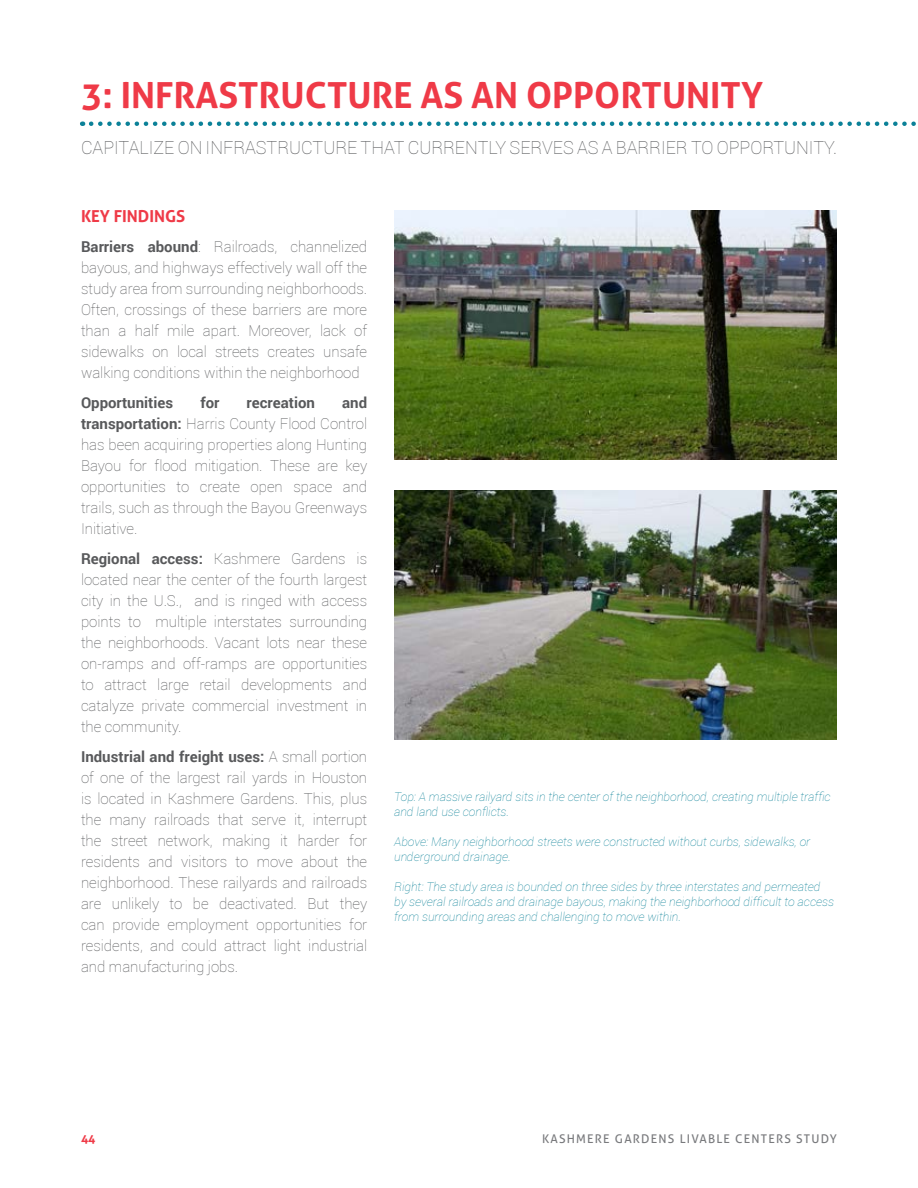
<style>
.page{position:relative;width:918px;height:1188px;background:#fff}
.page>*{position:absolute;margin:0;border:0;box-sizing:border-box;transform-origin:0 0}
.Heading_2{font:700 36px "Aller";color:#ef3a47}
.Body{font:100 18px "Roboto";color:#58595b}
.Heading_3{font:700 16.5px "Aller";color:#ef3a47}
.Body-2{font:100 15px/21px "Roboto";color:#58595b;text-align:justify}
.Body-3{font:700 15px "Roboto";color:#58595b}
.Image_Caption{font:italic 100 12px/15px "Roboto";color:#0b8198}
.t1{font:12px "Aller";letter-spacing:.1em;color:#797a7d}
.t2{font:700 12px "Aller";color:#ef3a47}
.s1{font-weight:700}
</style>
<div class="page">
<img style="left:394px;top:490px;width:443px;height:250px">
<svg style="left:91px;top:122px;width:825px;height:4px"></svg>
<img style="left:394px;top:210px;width:443px;height:249px">
<p class="Heading_2" style="left:81px;top:73px;width:684px">3: INFRASTRUCTURE AS AN OPPORTUNITY</p>
<p class="Body" style="left:81px;top:135px;width:757px">CAPITALIZE ON INFRASTRUCTURE THAT CURRENTLY SERVES AS A BARRIER TO OPPORTUNITY.</p>
<p class="Heading_3" style="left:81px;top:206px;width:106px">KEY FINDINGS</p>
<p class="Body-2" style="left:81px;top:236px;width:288px"><span class="s1">Barriers abound</span>: Railroads, channelized bayous, and highways effectively wall off the study area from surrounding neighborhoods.<br>Often, crossings of these barriers are more than a half mile apart. Moreover, lack of sidewalks on local streets creates unsafe walking conditions within the neighborhood</p>
<p class="Body-3" style="left:81px;top:392px;width:94px">Opportunities</p>
<p class="Body-3" style="left:200px;top:392px;width:21px">for</p>
<p class="Body-3" style="left:247px;top:392px;width:70px">recreation</p>
<p class="Body-2" style="left:81px;top:392px;width:288px;text-indent:261px"><span class="s1">and transportation:</span> Harris County Flood Control has been acquiring properties along Hunting Bayou for flood mitigation. These are key opportunities to create open space and trails, such as through the Bayou Greenways Initiative.</p>
<p class="Body-2" style="left:81px;top:548px;width:288px"><span class="s1">Regional access:</span> Kashmere Gardens is located near the center of the fourth largest city in the U.S., and is ringed with access points to multiple interstates surrounding the neighborhoods. Vacant lots near these on-ramps and off-ramps are opportunities to attract large retail developments and catalyze private commercial investment in the community.</p>
<p class="Body-2" style="left:81px;top:746px;width:288px"><span class="s1">Industrial and freight uses:</span> A small portion of one of the largest rail yards in Houston is located in Kashmere Gardens. This, plus the many railroads that serve it, interrupt the street network, making it harder for residents and visitors to move about the neighborhood. These railyards and railroads are unlikely to be deactivated. But they can provide employment opportunities for residents, and could attract light industrial and manufacturing jobs.</p>
<p class="Image_Caption" style="left:394px;top:789px;width:438px">Top: A massive railyard sits in the center of the neighborhood, creating multiple traffic and land use conflicts.</p>
<p class="Image_Caption" style="left:394px;top:834px;width:418px">Above: Many neighborhood streets were constructed without curbs, sidewalks, or underground drainage.</p>
<p class="Image_Caption" style="left:394px;top:879px;width:441px">Right: The study area is bounded on three sides by three interstates and permeated by several railroads and drainage bayous, making the neighborhood difficult to access from surrounding areas and challenging to move within.</p>
<p class="t2" style="left:81px;top:1131px;width:16px">44</p>
<p class="t1" style="left:542px;top:1131px;width:296px">KASHMERE GARDENS LIVABLE CENTERS STUDY</p>
</div>
